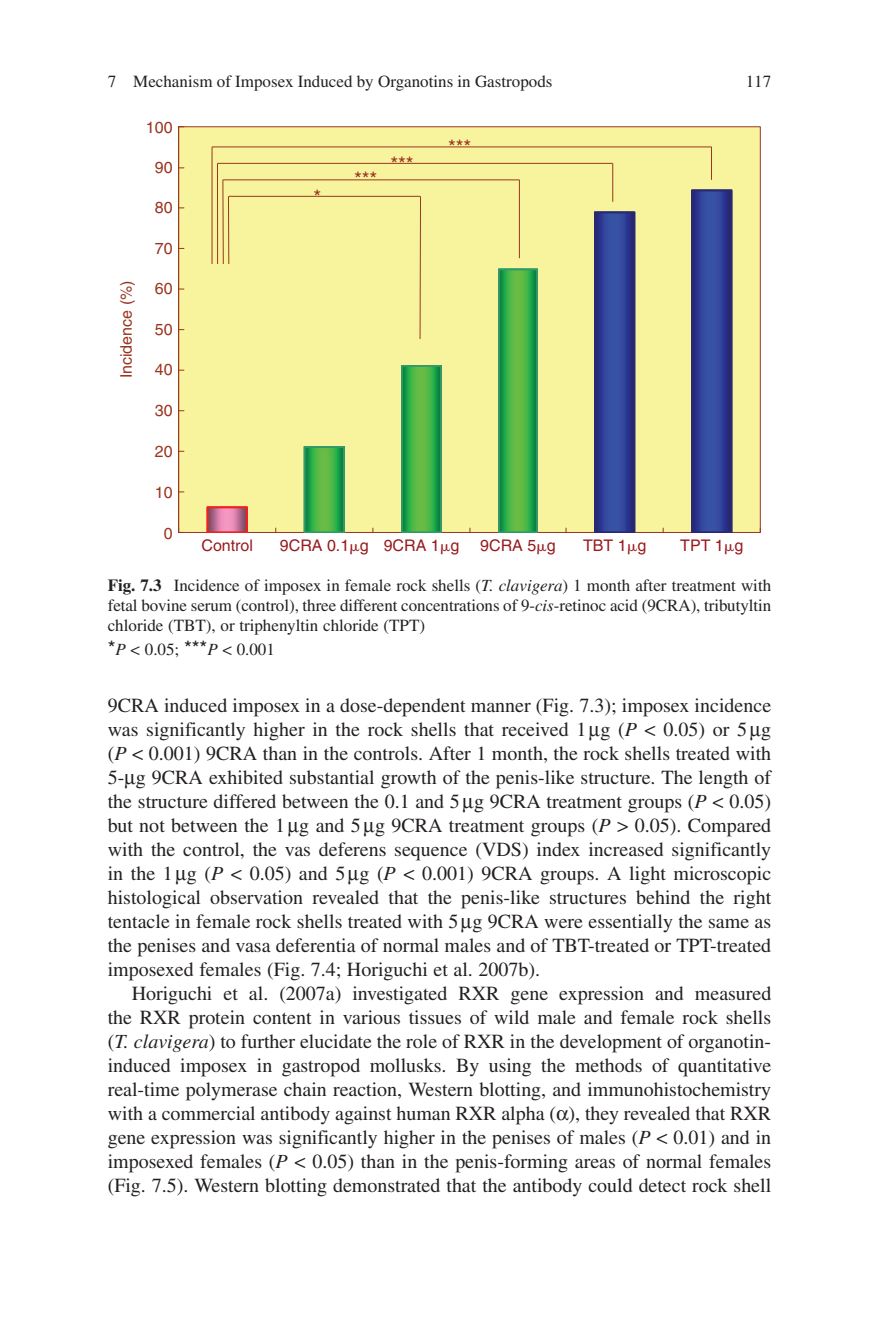
<style>
.page{position:relative;width:879px;height:1333px;background:#fff}
.page>*{position:absolute;margin:0;border:0;box-sizing:border-box;transform-origin:0 0}
.t1{font:20px "Times";color:#231f20}
.t2{font:20px "Helvetica";color:#9a3520}
.t3{font:17px/20px "Times";color:#231f20;text-align:justify}
.t4{font:16px "Helvetica";color:#981a1e}
.t5{font:16px "Helvetica";color:#9a3520}
.s1{font-family:"Mathematical Pi One"}
.s2{font-weight:700}
.s3{font-style:italic}
.s4{font-family:"Helvetica";font-size:20px}
</style>
<div class="page">
<div style="left:179px;top:127px;width:581px;height:405px;background:#f8f49d"></div>
<img style="left:210px;top:509px;width:35px;height:20px">
<div style="left:207px;top:506px;width:41px;height:26px;border:2px solid #ee2123"></div>
<img style="left:307px;top:449px;width:35px;height:80px">
<div style="left:304px;top:446px;width:41px;height:86px;border:2px solid #319b67"></div>
<img style="left:404px;top:368px;width:35px;height:161px">
<div style="left:401px;top:365px;width:41px;height:167px;border:2px solid #319b67"></div>
<img style="left:501px;top:272px;width:34px;height:257px">
<div style="left:498px;top:269px;width:40px;height:263px;border:2px solid #319b67"></div>
<img style="left:597px;top:215px;width:35px;height:314px">
<div style="left:594px;top:212px;width:41px;height:320px;border:2px solid #272973"></div>
<img style="left:694px;top:193px;width:35px;height:336px">
<div style="left:691px;top:190px;width:41px;height:342px;border:2px solid #272973"></div>
<svg style="left:178px;top:528px;width:6px;height:5px"></svg>
<hr style="left:178px;top:127px;width:1px;height:405px;background:#9a3520">
<hr style="left:419px;top:196px;width:2px;height:143px;background:#99371f">
<hr style="left:229px;top:196px;width:191px;height:1px;background:#99371f">
<hr style="left:228px;top:196px;width:1px;height:68px;background:#99371f">
<hr style="left:519px;top:180px;width:1px;height:78px;background:#99371f">
<hr style="left:223px;top:179px;width:296px;height:1px;background:#99371f">
<hr style="left:222px;top:180px;width:2px;height:84px;background:#99371f">
<hr style="left:612px;top:163px;width:1px;height:39px;background:#99371f">
<hr style="left:217px;top:163px;width:396px;height:1px;background:#99371f">
<hr style="left:217px;top:163px;width:1px;height:101px;background:#99371f">
<hr style="left:711px;top:147px;width:1px;height:33px;background:#99371f">
<hr style="left:212px;top:146px;width:499px;height:1px;background:#99371f">
<hr style="left:211px;top:147px;width:1px;height:117px;background:#99371f">
<p class="t3" style="left:108px;top:73px;width:446px">7 Mechanism of Imposex Induced by Organotins in Gastropods</p>
<p class="t3" style="left:746px;top:73px;width:27px">117</p>
<p class="t5" style="left:120px;top:378px;width:99px;rotate:-90deg">Incidence (%)</p>
<p class="t5" style="left:146px;top:121px;width:28px">100</p>
<p class="t5" style="left:155px;top:161px;width:19px">90</p>
<p class="t5" style="left:155px;top:201px;width:19px">80</p>
<p class="t5" style="left:155px;top:242px;width:19px">70</p>
<p class="t5" style="left:155px;top:282px;width:19px">60</p>
<p class="t5" style="left:155px;top:323px;width:19px">50</p>
<p class="t5" style="left:155px;top:364px;width:19px">40</p>
<p class="t5" style="left:155px;top:404px;width:19px">30</p>
<p class="t5" style="left:155px;top:446px;width:19px">20</p>
<p class="t5" style="left:155px;top:486px;width:19px">10</p>
<p class="t2" style="left:313px;top:189px;width:9px">*</p>
<p class="t2" style="left:354px;top:172px;width:25px">***</p>
<p class="t2" style="left:390px;top:156px;width:25px">***</p>
<p class="t2" style="left:448px;top:140px;width:25px">***</p>
<p class="t5" style="left:164px;top:527px;width:10px">0</p>
<p class="t4" style="left:201px;top:539px;width:53px">Control</p>
<p class="t4" style="left:280px;top:539px;width:181px">9CRA 0.1<span class="s1">-</span>g 9CRA 1<span class="s1">-</span>g</p>
<p class="t4" style="left:480px;top:539px;width:77px">9CRA 5<span class="s1">-</span>g</p>
<p class="t4" style="left:583px;top:539px;width:65px">TBT 1<span class="s1">-</span>g</p>
<p class="t4" style="left:680px;top:539px;width:65px">TPT 1<span class="s1">-</span>g</p>
<p class="t3" style="left:108px;top:576px;width:665px"><span class="s2">Fig. 7.3</span> Incidence of imposex in female rock shells (<span class="s3">T. clavigera</span>) 1 month after treatment with fetal bovine serum (control), three different concentrations of 9-<span class="s3">cis</span>-retinoc acid (9CRA), tributyltin chloride (TBT), or triphenyltin chloride (TPT)</p>
<p class="t3" style="left:108px;top:640px;width:169px"><span class="s4">*</span><span class="s3">P</span> &lt; 0.05; <span class="s4">***</span><span class="s3">P</span> &lt; 0.001</p>
<p class="t1" style="left:108px;top:697px;width:665px">9CRA induced imposex in a dose-dependent manner (Fig. 7.3); imposex incidence</p>
<p class="t1" style="left:108px;top:721px;width:665px">was significantly higher in the rock shells that received 1 g (<span class="s3">P</span> &lt; 0.05) or 5 g</p>
<p class="t1" style="left:108px;top:745px;width:665px">(<span class="s3">P</span> &lt; 0.001) 9CRA than in the controls. After 1 month, the rock shells treated with</p>
<p class="t1" style="left:108px;top:769px;width:665px">5- g 9CRA exhibited substantial growth of the penis-like structure. The length of</p>
<p class="t1" style="left:108px;top:793px;width:665px">the structure differed between the 0.1 and 5 g 9CRA treatment groups (<span class="s3">P</span> &lt; 0.05)</p>
<p class="t1" style="left:108px;top:817px;width:665px">but not between the 1 g and 5 g 9CRA treatment groups (<span class="s3">P</span> &gt; 0.05). Compared</p>
<p class="t1" style="left:108px;top:841px;width:665px">with the control, the vas deferens sequence (VDS) index increased significantly</p>
<p class="t1" style="left:108px;top:865px;width:665px">in the 1 g (<span class="s3">P</span> &lt; 0.05) and 5 g (<span class="s3">P</span> &lt; 0.001) 9CRA groups. A light microscopic</p>
<p class="t1" style="left:108px;top:889px;width:665px">histological observation revealed that the penis-like structures behind the right</p>
<p class="t1" style="left:108px;top:913px;width:665px">tentacle in female rock shells treated with 5 g 9CRA were essentially the same as</p>
<p class="t1" style="left:108px;top:937px;width:665px">the penises and vasa deferentia of normal males and of TBT-treated or TPT-treated</p>
<p class="t1" style="left:108px;top:961px;width:434px">imposexed females (Fig. 7.4; Horiguchi et al. 2007b).</p>
<p class="t1" style="left:132px;top:985px;width:641px">Horiguchi et al. (2007a) investigated RXR gene expression and measured</p>
<p class="t1" style="left:108px;top:1009px;width:665px">the RXR protein content in various tissues of wild male and female rock shells</p>
<p class="t1" style="left:108px;top:1033px;width:665px">( <span class="s3">T. clavigera</span>) to further elucidate the role of RXR in the development of organotin-</p>
<p class="t1" style="left:108px;top:1057px;width:665px">induced imposex in gastropod mollusks. By using the methods of quantitative</p>
<p class="t1" style="left:108px;top:1081px;width:665px">real-time polymerase chain reaction, Western blotting, and immunohistochemistry</p>
<p class="t1" style="left:108px;top:1105px;width:665px">with a commercial antibody against human RXR alpha ( ), they revealed that RXR</p>
<p class="t1" style="left:108px;top:1129px;width:665px">gene expression was significantly higher in the penises of males (<span class="s3">P</span> &lt; 0.01) and in</p>
<p class="t1" style="left:108px;top:1153px;width:665px">imposexed females (<span class="s3">P</span> &lt; 0.05) than in the penis-forming areas of normal females</p>
<p class="t1" style="left:108px;top:1177px;width:665px">(Fig. 7.5). Western blotting demonstrated that the antibody could detect rock shell</p>
</div>
